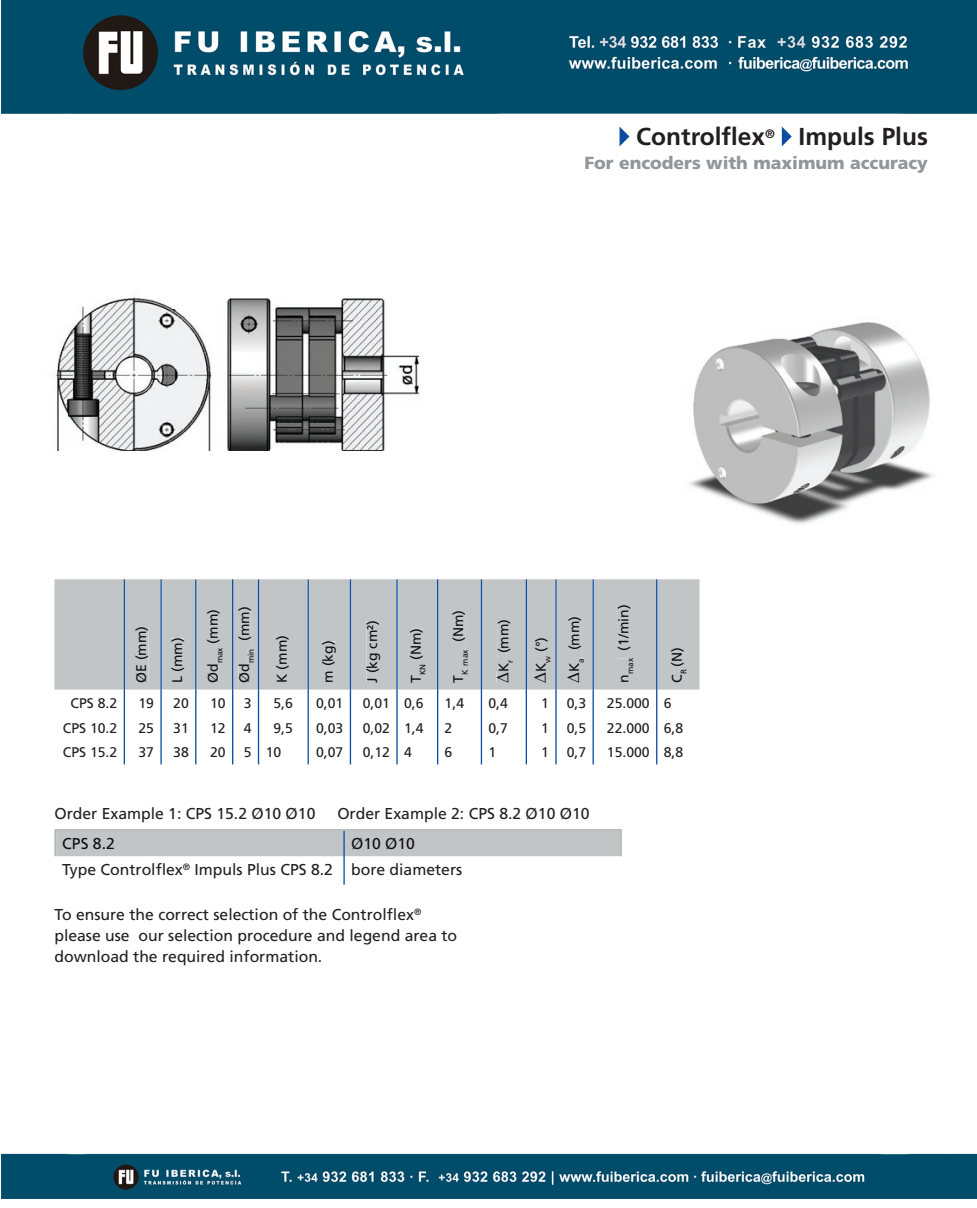
<style>
.page{position:relative;width:977px;height:1208px;background:#fff}
.page>*{position:absolute;margin:0;border:0;box-sizing:border-box;transform-origin:0 0}
.t1{font:700 24.5px "Frutiger";color:#231f20}
.t2{font:900 17.5px "Frutiger";color:#90969a}
.t3{font:15.75px/21px "Frutiger";color:#231f20}
.t4{font:15.75px "Frutiger";color:#100e11}
.t5{font:14px "Frutiger";color:#231f20}
.t6{font:14px "Frutiger";color:#100e11}
.s1{font-family:"Arial";font-size:17.5px}
.s2{color:#100e11}
</style>
<div class="page">
<img style="left:1px;top:0;width:975px;height:1198px">
<img style="left:656px;top:318px;width:291px;height:207px">
<h1 class="t1" style="left:636px;top:122px;width:293px">Controlflex<sup>®</sup> Impuls Plus</h1>
<p class="t2" style="left:584px;top:152px;width:345px">For encoders with maximum accuracy</p>
<p class="t6" style="left:133px;top:683px;width:58px;rotate:-90deg">ØE (mm)</p>
<p class="t6" style="left:169px;top:683px;width:47px;rotate:-90deg">L (mm)</p>
<p class="t6" style="left:205px;top:683px;width:75px;rotate:-90deg">Ød<sub>max</sub> (mm)</p>
<p class="t6" style="left:236px;top:683px;width:77px;rotate:-90deg">Ød<sub>min</sub> (mm)</p>
<p class="t6" style="left:274px;top:683px;width:49px;rotate:-90deg">K (mm)</p>
<p class="t6" style="left:320px;top:683px;width:43px;rotate:-90deg">m (kg)</p>
<p class="t6" style="left:364px;top:683px;width:64px;rotate:-90deg">J (kg cm²)</p>
<p class="t6" style="left:408px;top:683px;width:56px;rotate:-90deg">T<sub>KN</sub> (Nm)</p>
<p class="t6" style="left:450px;top:683px;width:74px;rotate:-90deg">T<sub>K</sub> <sub>max</sub> (Nm)</p>
<p class="t6" style="left:495px;top:683px;width:65px;rotate:-90deg"><span class="s1">∆</span>K<sub>r</sub> (mm)</p>
<p class="t6" style="left:532px;top:683px;width:47px;rotate:-90deg"><span class="s1">∆</span>K<sub>w</sub> (°)</p>
<p class="t6" style="left:566px;top:683px;width:68px;rotate:-90deg"><span class="s1">∆</span>K<sub>a</sub> (mm)</p>
<p class="t6" style="left:615px;top:683px;width:80px;rotate:-90deg">n<sub>max</sub> (1/min)</p>
<p class="t6" style="left:668px;top:683px;width:37px;rotate:-90deg">C<sub>R</sub> (N)</p>
<p class="t5" style="left:71px;top:694px;width:48px">CPS 8.2</p>
<p class="t5" style="left:138px;top:694px;width:17px">19</p>
<p class="t5" style="left:173px;top:694px;width:17px">20</p>
<p class="t5" style="left:210px;top:694px;width:17px">10</p>
<p class="t5" style="left:244px;top:694px;width:9px">3</p>
<p class="t5" style="left:273px;top:694px;width:21px">5,6</p>
<p class="t5" style="left:316px;top:694px;width:29px">0,01</p>
<p class="t5" style="left:363px;top:694px;width:62px">0,01 0,6</p>
<p class="t5" style="left:444px;top:694px;width:21px">1,4</p>
<p class="t5" style="left:488px;top:694px;width:21px">0,4</p>
<p class="t5" style="left:541px;top:694px;width:9px">1</p>
<p class="t5" style="left:566px;top:694px;width:21px">0,3</p>
<p class="t5" style="left:607px;top:694px;width:66px">25.000 6</p>
<p class="t5" style="left:63px;top:719px;width:56px">CPS 10.2</p>
<p class="t5" style="left:138px;top:719px;width:17px">25</p>
<p class="t5" style="left:173px;top:719px;width:17px">31</p>
<p class="t5" style="left:210px;top:719px;width:17px">12</p>
<p class="t5" style="left:244px;top:719px;width:9px">4</p>
<p class="t5" style="left:273px;top:719px;width:21px">9,5</p>
<p class="t5" style="left:316px;top:719px;width:29px">0,03</p>
<p class="t5" style="left:363px;top:719px;width:62px">0,02 1,4</p>
<p class="t5" style="left:444px;top:719px;width:9px">2</p>
<p class="t5" style="left:488px;top:719px;width:21px">0,7</p>
<p class="t5" style="left:541px;top:719px;width:9px">1</p>
<p class="t5" style="left:566px;top:719px;width:21px">0,5</p>
<p class="t5" style="left:607px;top:719px;width:78px">22.000 6,8</p>
<p class="t5" style="left:63px;top:744px;width:56px">CPS 15.2</p>
<p class="t5" style="left:138px;top:744px;width:17px">37</p>
<p class="t5" style="left:173px;top:744px;width:17px">38</p>
<p class="t5" style="left:210px;top:744px;width:17px">20</p>
<p class="t5" style="left:244px;top:744px;width:39px">5 10</p>
<p class="t5" style="left:316px;top:744px;width:29px">0,07</p>
<p class="t5" style="left:363px;top:744px;width:51px">0,12 4</p>
<p class="t5" style="left:444px;top:744px;width:9px">6</p>
<p class="t5" style="left:488px;top:744px;width:9px">1</p>
<p class="t5" style="left:541px;top:744px;width:9px">1</p>
<p class="t5" style="left:566px;top:744px;width:21px">0,7</p>
<p class="t5" style="left:607px;top:744px;width:78px">15.000 8,8</p>
<p class="t3" style="left:54px;top:803px;width:262px">Order Example 1: CPS 15.2 Ø10 Ø10</p>
<p class="t3" style="left:337px;top:803px;width:254px">Order Example 2: CPS 8.2 Ø10 Ø10</p>
<p class="t3" style="left:62px;top:830px;width:401px;line-height:26.2px;text-indent:289px"><span class="s2">Ø10 Ø10<br></span>Type Controlflex<sup>®</sup> Impuls Plus CPS 8.2 bore diameters</p>
<p class="t4" style="left:62px;top:834px;width:54px">CPS 8.2</p>
<p class="t3" style="left:54px;top:904px;width:404px">To ensure the correct selection of the Controlflex<sup>® </sup>please use our selection procedure and legend area to download the required information.</p>
</div>
